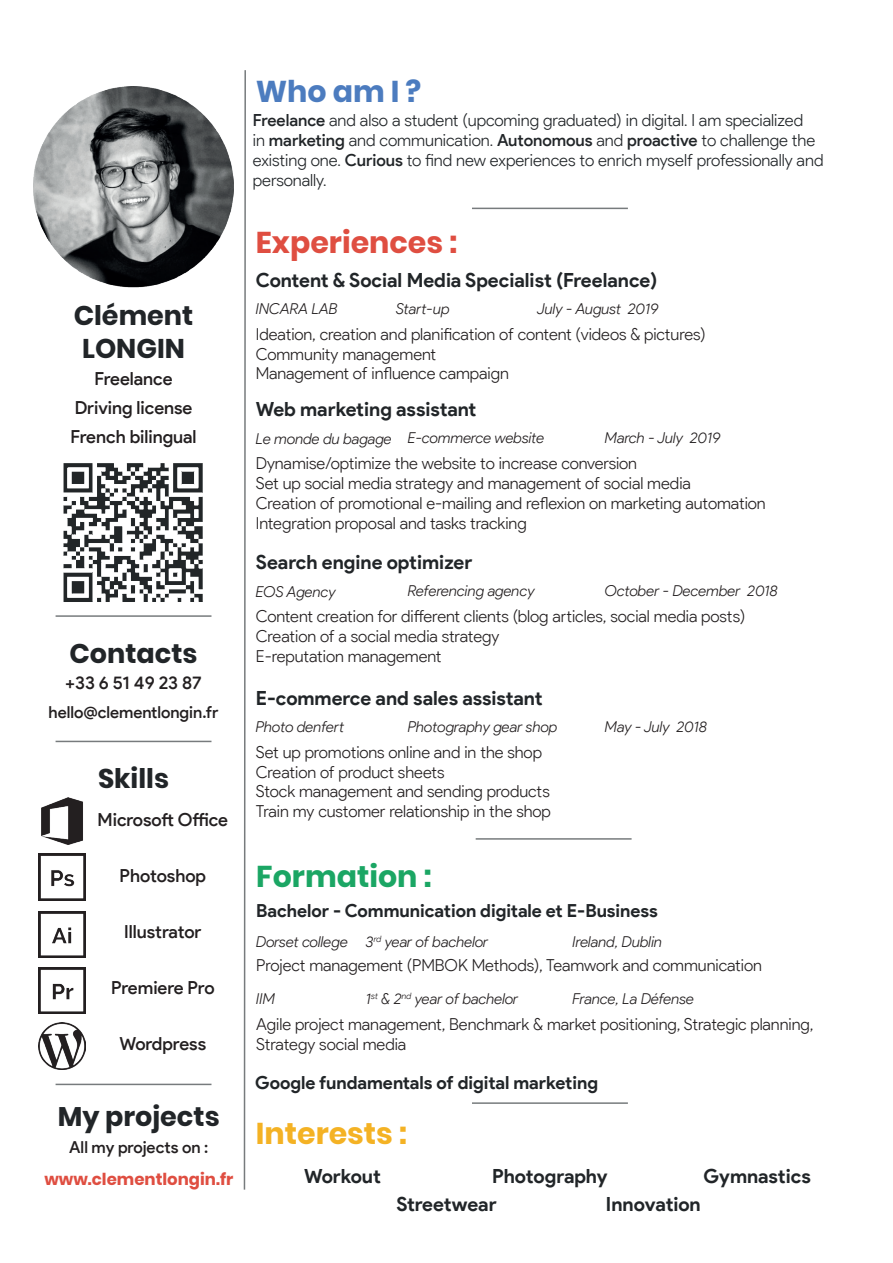
<style>
.page{position:relative;width:893px;height:1263px;background:#fff}
.page>*{position:absolute;margin:0;border:0;box-sizing:border-box;transform-origin:0 0}
.t1{font:700 30px "Poppins";color:#df4e41}
.t2{font:700 30px "Poppins";color:#f4b224}
.t3{font:700 30px "Poppins";color:#1ba664}
.t4{font:700 30px "Poppins";color:#4c7cbf}
.t5{font:700 27px/32.4px "Poppins";color:#212528;text-align:center}
.t6{font:700 19.5px "Product Sans";color:#212528}
.t7{font:500 18px "Product Sans";letter-spacing:-.005em;color:#231f20}
.t8{font:700 18px "Product Sans";color:#212528}
.t9{font:300 16.65px/20px "Product Sans";color:#212528}
.t10{font:300 16.5px/19.8px "Product Sans";letter-spacing:-.005em;color:#231f20}
.t11{font:500 16.5px "Product Sans";color:#231f20}
.t12{font:700 16.5px "Poppins";color:#df4e41}
.t13{font:italic 300 15px "Product Sans";color:#231f20}
.t14{font:italic 300 8.7px "Product Sans";color:#231f20}
.s1{font-weight:500}
.s2{font-size:15px}
</style>
<div class="page">
<svg style="left:243px;top:70px;width:3px;height:1120px"></svg>
<img style="left:33px;top:86px;width:201px;height:201px">
<hr style="left:56px;top:615px;width:155px;height:2px;background:#777b7d">
<hr style="left:472px;top:1102px;width:156px;height:2px;background:#777b7d">
<hr style="left:472px;top:208px;width:156px;height:1px;background:#777b7d">
<hr style="left:56px;top:741px;width:155px;height:1px;background:#777b7d">
<hr style="left:476px;top:838px;width:156px;height:2px;background:#777b7d">
<img style="left:41px;top:797px;width:42px;height:47px">
<img style="left:38px;top:853px;width:47px;height:47px">
<img style="left:38px;top:911px;width:47px;height:47px">
<img style="left:38px;top:967px;width:47px;height:47px">
<img style="left:38px;top:1022px;width:47px;height:47px">
<img style="left:63px;top:463px;width:140px;height:139px">
<hr style="left:56px;top:1084px;width:155px;height:1px;background:#777b7d">
<h2 class="t5" style="left:74px;top:300px;width:121px">Clément<br>LONGIN</h2>
<p class="t7" style="left:94px;top:367px;width:80px">Freelance</p>
<p class="t7" style="left:75px;top:396px;width:119px">Driving license</p>
<p class="t7" style="left:70px;top:426px;width:128px">French bilingual</p>
<h2 class="t5" style="left:69px;top:637px;width:130px">Contacts</h2>
<p class="t7" style="left:65px;top:672px;width:138px">+33 6 51 49 23 87</p>
<p class="t11" style="left:49px;top:702px;width:171px">hello@clementlongin.fr</p>
<h2 class="t5" style="left:98px;top:763px;width:73px">Skills</h2>
<p class="t7" style="left:98px;top:808px;width:132px">Microsoft Office</p>
<p class="t7" style="left:120px;top:864px;width:88px">Photoshop</p>
<p class="t7" style="left:124px;top:920px;width:79px">Illustrator</p>
<p class="t7" style="left:111px;top:976px;width:105px">Premiere Pro</p>
<p class="t7" style="left:120px;top:1032px;width:88px">Wordpress</p>
<h2 class="t5" style="left:58px;top:1101px;width:163px">My projects</h2>
<p class="t11" style="left:69px;top:1137px;width:141px">All my projects on :</p>
<p class="t12" style="left:44px;top:1170px;width:190px">www.clementlongin.fr</p>
<h1 class="t4" style="left:256px;top:74px;width:167px">Who am I ?</h1>
<p class="t9" style="left:253px;top:111px;width:572px"><span class="s1">Freelance</span> and also a student (upcoming graduated) in digital. I am specialized<br>in <span class="s1">marketing</span> and communication. <span class="s1">Autonomous</span> and <span class="s1">proactive</span> to challenge the existing one. <span class="s1">Curious</span> to find new experiences to enrich myself professionally and personally.</p>
<h1 class="t1" style="left:256px;top:225px;width:203px">Experiences :</h1>
<p class="t6" style="left:256px;top:268px;width:403px">Content &amp; Social Media Specialist (Freelance)</p>
<p class="t13" style="left:537px;top:300px;width:123px">July - August 2019</p>
<p class="t13" style="left:256px;top:300px;width:83px">INCARA LAB</p>
<p class="t13" style="left:396px;top:299px;width:55px">Start-up</p>
<p class="t10" style="left:256px;top:324px;width:451px">Ideation, creation and planification of content (videos &amp; pictures)<br>Community management<br>Management of influence campaign</p>
<p class="t6" style="left:256px;top:397px;width:222px">Web marketing assistant</p>
<p class="t13" style="left:256px;top:429px;width:290px">Le monde du bagage E-commerce website</p>
<p class="t13" style="left:605px;top:429px;width:117px">March - July 2019</p>
<p class="t10" style="left:256px;top:454px;width:511px">Dynamise/optimize the website to increase conversion<br>Set up social media strategy and management of social media<br>Creation of promotional e-mailing and reflexion on marketing automation Integration proposal and tasks tracking</p>
<p class="t6" style="left:256px;top:550px;width:218px">Search engine optimizer</p>
<p class="t13" style="left:256px;top:582px;width:81px">EOS Agency</p>
<p class="t13" style="left:408px;top:582px;width:128px">Referencing agency</p>
<p class="t13" style="left:605px;top:582px;width:175px">October - December 2018</p>
<p class="t10" style="left:256px;top:606px;width:491px">Content creation for different clients (blog articles, social media posts)<br>Creation of a social media strategy<br>E-reputation management</p>
<p class="t6" style="left:256px;top:686px;width:288px">E-commerce and sales assistant</p>
<p class="t13" style="left:256px;top:718px;width:90px">Photo denfert</p>
<p class="t13" style="left:408px;top:717px;width:151px">Photography gear shop</p>
<p class="t13" style="left:605px;top:717px;width:104px">May - July 2018</p>
<p class="t10" style="left:256px;top:742px;width:297px">Set up promotions online and in the shop Creation of product sheets<br>Stock management and sending products Train my customer relationship in the shop</p>
<h1 class="t3" style="left:256px;top:859px;width:177px">Formation :</h1>
<p class="t8" style="left:256px;top:900px;width:403px">Bachelor - Communication digitale et E-Business</p>
<p class="t14" style="left:366px;top:934px;width:17px"><span class="s2">3</span>rd</p>
<p class="t13" style="left:256px;top:933px;width:93px">Dorset college</p>
<p class="t13" style="left:385px;top:933px;width:105px">year of bachelor</p>
<p class="t13" style="left:572px;top:933px;width:91px">Ireland, Dublin</p>
<p class="t10" style="left:256px;top:955px;width:507px">Project management (PMBOK Methods), Teamwork and communication</p>
<p class="t13" style="left:256px;top:989px;width:20px">IIM</p>
<p class="t13" style="left:366px;top:989px;width:154px">1<sup>st</sup> &amp; 2<sup>nd</sup> year of bachelor</p>
<p class="t13" style="left:572px;top:989px;width:123px">France, La Défense</p>
<p class="t10" style="left:256px;top:1014px;width:559px">Agile project management, Benchmark &amp; market positioning, Strategic planning,<br>Strategy social media</p>
<p class="t8" style="left:255px;top:1071px;width:344px">Google fundamentals of digital marketing</p>
<h1 class="t2" style="left:256px;top:1115px;width:153px">Interests :</h1>
<p class="t6" style="left:304px;top:1164px;width:78px">Workout</p>
<p class="t6" style="left:492px;top:1164px;width:117px">Photography</p>
<p class="t6" style="left:704px;top:1164px;width:109px">Gymnastics</p>
<p class="t6" style="left:396px;top:1192px;width:102px">Streetwear</p>
<p class="t6" style="left:606px;top:1192px;width:96px">Innovation</p>
</div>
